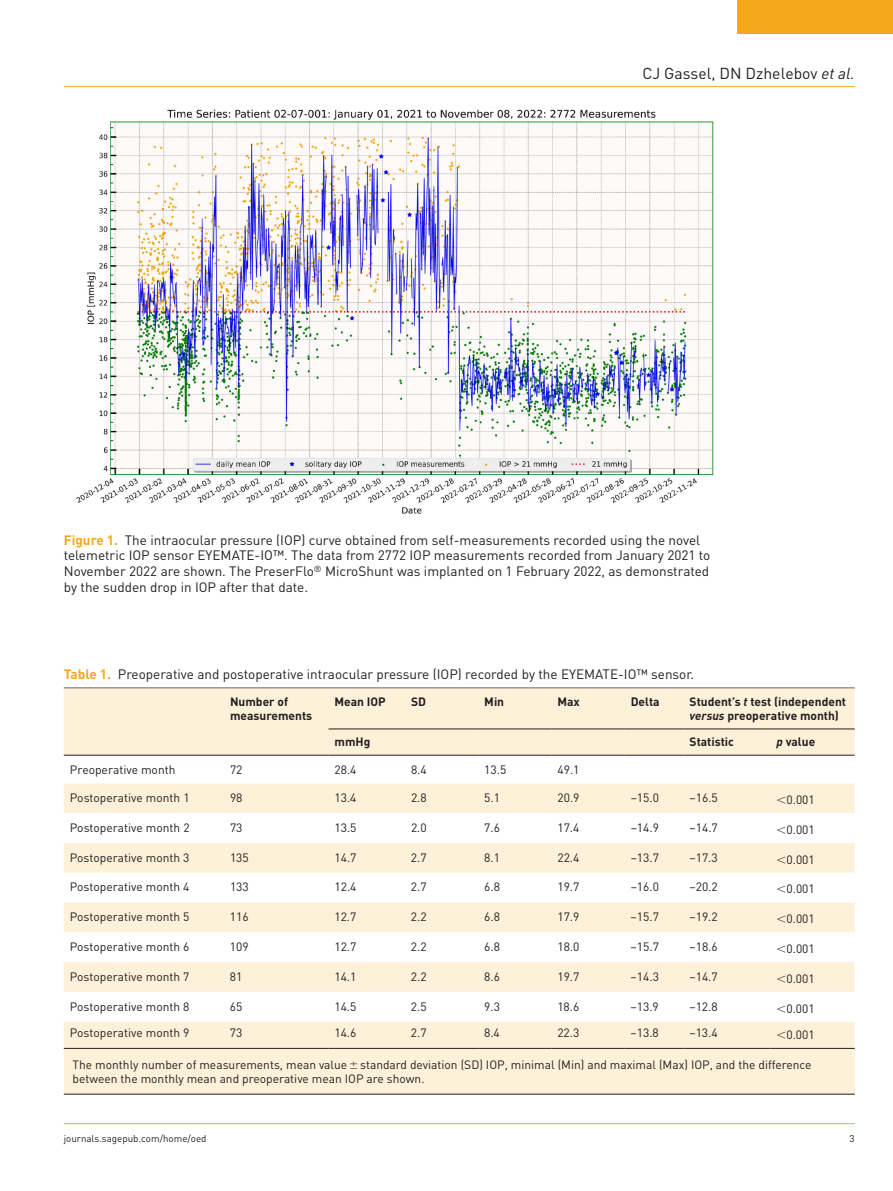
<style>
.page{position:relative;width:893px;height:1191px;background:#fff}
.page>*{position:absolute;margin:0;border:0;box-sizing:border-box;transform-origin:0 0}
.t1{font:15.75px "DIN";color:#231f20}
.t2{font:13.5px/15.8px "DIN";color:#231f20}
.t3{font:12px/14.2px "DIN";color:#231f20}
.t4{font:700 12px/14.2px "DIN";color:#231f20}
.t5{font:9.75px "DIN";color:#231f20}
.s1{font-style:italic}
.s2{font-weight:700;color:#f7a71c}
</style>
<div class="page">
<hr style="left:64px;top:86px;width:791px;height:1px;background:#f7a71c">
<hr style="left:64px;top:1123px;width:791px;height:1px;background:#f7a71c">
<div style="left:738px;top:0;width:155px;height:34px;background:#f7a71c"></div>
<div style="left:64px;top:1048px;width:791px;height:47px;background:#fef1d9"></div>
<img style="left:76px;top:109px;width:638px;height:405px">
<hr style="left:64px;top:687px;width:791px;height:1px;background:#231f20">
<hr style="left:64px;top:1093px;width:791px;height:1px;background:#231f20">
<div style="left:64px;top:688px;width:791px;height:360px;background:#fef1d9"></div>
<svg style="left:64px;top:756px;width:791px;height:265px"></svg>
<hr style="left:405px;top:755px;width:73px;height:1px;background:#231f20">
<hr style="left:478px;top:755px;width:73px;height:1px;background:#231f20">
<hr style="left:551px;top:755px;width:74px;height:1px;background:#231f20">
<hr style="left:625px;top:755px;width:59px;height:1px;background:#231f20">
<hr style="left:64px;top:755px;width:160px;height:1px;background:#231f20">
<hr style="left:328px;top:755px;width:77px;height:1px;background:#231f20">
<hr style="left:684px;top:755px;width:87px;height:1px;background:#231f20">
<hr style="left:771px;top:755px;width:84px;height:1px;background:#231f20">
<hr style="left:64px;top:1048px;width:160px;height:1px;background:#231f20">
<hr style="left:224px;top:1048px;width:105px;height:1px;background:#231f20">
<hr style="left:328px;top:1048px;width:77px;height:1px;background:#231f20">
<hr style="left:405px;top:1048px;width:73px;height:1px;background:#231f20">
<hr style="left:478px;top:1048px;width:73px;height:1px;background:#231f20">
<hr style="left:551px;top:1048px;width:74px;height:1px;background:#231f20">
<hr style="left:625px;top:1048px;width:59px;height:1px;background:#231f20">
<hr style="left:684px;top:1048px;width:87px;height:1px;background:#231f20">
<hr style="left:771px;top:1048px;width:84px;height:1px;background:#231f20">
<hr style="left:224px;top:755px;width:105px;height:1px;background:#231f20">
<hr style="left:328px;top:728px;width:77px;height:1px;background:#231f20">
<hr style="left:405px;top:728px;width:73px;height:1px;background:#231f20">
<hr style="left:478px;top:728px;width:73px;height:1px;background:#231f20">
<hr style="left:551px;top:728px;width:74px;height:1px;background:#231f20">
<hr style="left:625px;top:728px;width:59px;height:1px;background:#231f20">
<hr style="left:684px;top:728px;width:87px;height:1px;background:#231f20">
<hr style="left:771px;top:728px;width:84px;height:1px;background:#231f20">
<svg style="left:777px;top:797px;width:8px;height:6px"></svg>
<svg style="left:777px;top:826px;width:8px;height:7px"></svg>
<svg style="left:777px;top:856px;width:8px;height:7px"></svg>
<svg style="left:777px;top:886px;width:8px;height:7px"></svg>
<svg style="left:777px;top:916px;width:8px;height:6px"></svg>
<svg style="left:777px;top:945px;width:8px;height:7px"></svg>
<svg style="left:777px;top:975px;width:8px;height:7px"></svg>
<svg style="left:777px;top:1005px;width:8px;height:7px"></svg>
<svg style="left:777px;top:1032px;width:8px;height:7px"></svg>
<h1 class="t1" style="left:642px;top:63px;width:214px">CJ Gassel, DN Dzhelebov <span class="s1">et al.</span></h1>
<p class="t2" style="left:64px;top:531px;width:648px"><span class="s2">Figure 1.</span> The intraocular pressure (IOP) curve obtained from self-measurements recorded using the novel telemetric IOP sensor EYEMATE-IO™. The data from 2772 IOP measurements recorded from January 2021 to November 2022 are shown. The PreserFlo<sup>®</sup> MicroShunt was implanted on 1 February 2022, as demonstrated by the sudden drop in IOP after that date.</p>
<p class="t2" style="left:64px;top:665px;width:632px"><span class="s2">Table 1.</span> Preoperative and postoperative intraocular pressure (IOP) recorded by the EYEMATE-IO™ sensor.</p>
<p class="t4" style="left:230px;top:693px;width:84px">Number of measurements</p>
<p class="t4" style="left:335px;top:693px;width:53px">Mean IOP</p>
<p class="t4" style="left:411px;top:693px;width:16px">SD</p>
<p class="t4" style="left:484px;top:693px;width:21px">Min</p>
<p class="t4" style="left:557px;top:693px;width:24px">Max</p>
<p class="t4" style="left:631px;top:693px;width:30px">Delta</p>
<p class="t4" style="left:690px;top:693px;width:158px">Student’s <span class="s1">t</span> test (independent <span class="s1">versus</span> preoperative month)</p>
<p class="t4" style="left:334px;top:734px;width:37px">mmHg</p>
<p class="t4" style="left:690px;top:734px;width:46px">Statistic</p>
<p class="t4" style="left:777px;top:734px;width:40px"><span class="s1">p</span> value</p>
<p class="t3" style="left:70px;top:762px;width:107px">Preoperative month</p>
<p class="t3" style="left:230px;top:762px;width:14px">72</p>
<p class="t3" style="left:334px;top:762px;width:24px">28.4</p>
<p class="t3" style="left:411px;top:762px;width:17px">8.4</p>
<p class="t3" style="left:484px;top:762px;width:24px">13.5</p>
<p class="t3" style="left:557px;top:762px;width:24px">49.1</p>
<p class="t3" style="left:70px;top:790px;width:121px">Postoperative month 1</p>
<p class="t3" style="left:230px;top:790px;width:14px">98</p>
<p class="t3" style="left:334px;top:790px;width:24px">13.4</p>
<p class="t3" style="left:411px;top:790px;width:17px">2.8</p>
<p class="t3" style="left:484px;top:790px;width:17px">5.1</p>
<p class="t3" style="left:557px;top:790px;width:24px">20.9</p>
<p class="t3" style="left:631px;top:790px;width:30px">–15.0</p>
<p class="t3" style="left:689px;top:790px;width:30px">–16.5</p>
<p class="t3" style="left:786px;top:792px;width:30px">0.001</p>
<p class="t3" style="left:70px;top:820px;width:121px">Postoperative month 2</p>
<p class="t3" style="left:230px;top:820px;width:14px">73</p>
<p class="t3" style="left:334px;top:820px;width:24px">13.5</p>
<p class="t3" style="left:411px;top:820px;width:17px">2.0</p>
<p class="t3" style="left:484px;top:820px;width:17px">7.6</p>
<p class="t3" style="left:557px;top:820px;width:24px">17.4</p>
<p class="t3" style="left:631px;top:820px;width:30px">–14.9</p>
<p class="t3" style="left:689px;top:820px;width:30px">–14.7</p>
<p class="t3" style="left:786px;top:822px;width:30px">0.001</p>
<p class="t3" style="left:70px;top:850px;width:121px">Postoperative month 3</p>
<p class="t3" style="left:230px;top:850px;width:20px">135</p>
<p class="t3" style="left:334px;top:850px;width:24px">14.7</p>
<p class="t3" style="left:411px;top:850px;width:17px">2.7</p>
<p class="t3" style="left:484px;top:850px;width:17px">8.1</p>
<p class="t3" style="left:557px;top:850px;width:24px">22.4</p>
<p class="t3" style="left:631px;top:850px;width:30px">–13.7</p>
<p class="t3" style="left:689px;top:850px;width:30px">–17.3</p>
<p class="t3" style="left:786px;top:852px;width:30px">0.001</p>
<p class="t3" style="left:70px;top:879px;width:121px">Postoperative month 4</p>
<p class="t3" style="left:230px;top:879px;width:20px">133</p>
<p class="t3" style="left:334px;top:879px;width:24px">12.4</p>
<p class="t3" style="left:411px;top:879px;width:17px">2.7</p>
<p class="t3" style="left:484px;top:879px;width:17px">6.8</p>
<p class="t3" style="left:557px;top:879px;width:24px">19.7</p>
<p class="t3" style="left:631px;top:879px;width:30px">–16.0</p>
<p class="t3" style="left:689px;top:879px;width:30px">–20.2</p>
<p class="t3" style="left:786px;top:881px;width:30px">0.001</p>
<p class="t3" style="left:70px;top:909px;width:121px">Postoperative month 5</p>
<p class="t3" style="left:230px;top:909px;width:20px">116</p>
<p class="t3" style="left:334px;top:909px;width:24px">12.7</p>
<p class="t3" style="left:411px;top:909px;width:17px">2.2</p>
<p class="t3" style="left:484px;top:909px;width:17px">6.8</p>
<p class="t3" style="left:557px;top:909px;width:24px">17.9</p>
<p class="t3" style="left:631px;top:909px;width:30px">–15.7</p>
<p class="t3" style="left:689px;top:909px;width:30px">–19.2</p>
<p class="t3" style="left:786px;top:911px;width:30px">0.001</p>
<p class="t3" style="left:70px;top:939px;width:121px">Postoperative month 6</p>
<p class="t3" style="left:230px;top:939px;width:20px">109</p>
<p class="t3" style="left:334px;top:939px;width:24px">12.7</p>
<p class="t3" style="left:411px;top:939px;width:17px">2.2</p>
<p class="t3" style="left:484px;top:939px;width:17px">6.8</p>
<p class="t3" style="left:557px;top:939px;width:24px">18.0</p>
<p class="t3" style="left:631px;top:939px;width:30px">–15.7</p>
<p class="t3" style="left:689px;top:939px;width:30px">–18.6</p>
<p class="t3" style="left:786px;top:941px;width:30px">0.001</p>
<p class="t3" style="left:70px;top:969px;width:121px">Postoperative month 7</p>
<p class="t3" style="left:230px;top:969px;width:14px">81</p>
<p class="t3" style="left:334px;top:969px;width:24px">14.1</p>
<p class="t3" style="left:411px;top:969px;width:17px">2.2</p>
<p class="t3" style="left:484px;top:969px;width:17px">8.6</p>
<p class="t3" style="left:557px;top:969px;width:24px">19.7</p>
<p class="t3" style="left:631px;top:969px;width:30px">–14.3</p>
<p class="t3" style="left:689px;top:969px;width:30px">–14.7</p>
<p class="t3" style="left:786px;top:971px;width:30px">0.001</p>
<p class="t3" style="left:70px;top:999px;width:121px">Postoperative month 8</p>
<p class="t3" style="left:230px;top:999px;width:14px">65</p>
<p class="t3" style="left:334px;top:999px;width:24px">14.5</p>
<p class="t3" style="left:411px;top:999px;width:17px">2.5</p>
<p class="t3" style="left:484px;top:999px;width:17px">9.3</p>
<p class="t3" style="left:557px;top:999px;width:24px">18.6</p>
<p class="t3" style="left:631px;top:999px;width:30px">–13.9</p>
<p class="t3" style="left:689px;top:999px;width:30px">–12.8</p>
<p class="t3" style="left:786px;top:1001px;width:30px">0.001</p>
<p class="t3" style="left:70px;top:1025px;width:121px">Postoperative month 9</p>
<p class="t3" style="left:230px;top:1025px;width:14px">73</p>
<p class="t3" style="left:334px;top:1025px;width:24px">14.6</p>
<p class="t3" style="left:411px;top:1025px;width:17px">2.7</p>
<p class="t3" style="left:484px;top:1025px;width:17px">8.4</p>
<p class="t3" style="left:557px;top:1025px;width:24px">22.3</p>
<p class="t3" style="left:631px;top:1025px;width:30px">–13.8</p>
<p class="t3" style="left:689px;top:1025px;width:30px">–13.4</p>
<p class="t3" style="left:786px;top:1027px;width:30px">0.001</p>
<p class="t3" style="left:73px;top:1057px;width:740px">The monthly number of measurements, mean value standard deviation (SD) IOP, minimal (Min) and maximal (Max) IOP, and the difference between the monthly mean and preoperative mean IOP are shown.</p>
<p class="t5" style="left:64px;top:1132px;width:144px">journals.sagepub.com/home/oed</p>
<p class="t5" style="left:850px;top:1132px;width:7px">3</p>
</div>
